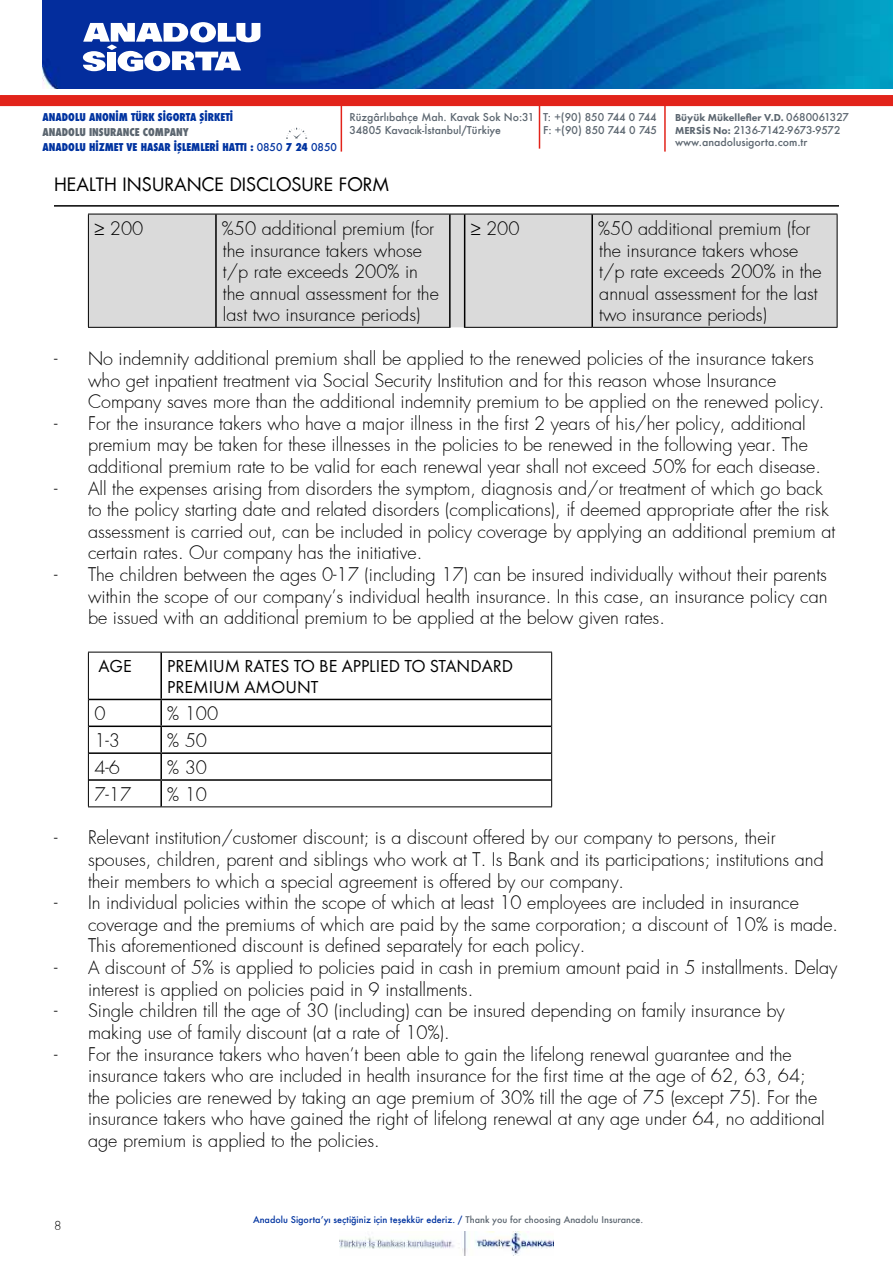
<style>
.page{position:relative;width:893px;height:1263px;background:#fff}
.page>*{position:absolute;margin:0;border:0;box-sizing:border-box;transform-origin:0 0}
.t1{font:300 18px/21.6px "Futura";color:#000}
.t2{font:18px/21.6px "Futura PT";color:#000}
.t3{font:18px "Futura";color:#000}
.t4{font:300 12px "Futura";color:#000}
.t5{font:500 10.5px/12.6px "Futura";color:#5c6670}
.t6{font:800 condensed 10.5px/14.7px "Futura";color:#0033a0}
.t7{font:800 10.5px "Futura PT";color:#5c6670}
.t8{font:500 9px "Futura";color:#0033a0}
.s1{color:#5c6670}
.s2{font-weight:500;font-stretch:normal}
.s3{font-family:"Futura";font-weight:500}
.s4{font-family:"Futura PT";font-weight:800}
</style>
<div class="page">
<hr style="left:54px;top:205px;width:785px;height:2px;background:#000">
<img style="left:339px;top:1231px;width:215px;height:25px">
<hr style="left:341px;top:101px;width:1px;height:51px;background:#e2231a">
<svg style="left:286px;top:128px;width:21px;height:11px"></svg>
<hr style="left:539px;top:98px;width:1px;height:51px;background:#e2231a">
<hr style="left:664px;top:101px;width:2px;height:51px;background:#e2231a">
<img style="left:43px;top:0;width:850px;height:89px">
<div style="left:0;top:95px;width:893px;height:11px;background:#e2231a"></div>
<svg style="left:83px;top:22px;width:177px;height:49px"></svg>
<div style="left:89px;top:215px;width:748px;height:112px;background:#dadada"></div>
<hr style="left:215px;top:214px;width:2px;height:113px;background:#000">
<hr style="left:591px;top:214px;width:2px;height:113px;background:#000">
<hr style="left:88px;top:214px;width:128px;height:1px;background:#000">
<hr style="left:216px;top:214px;width:234px;height:1px;background:#000">
<svg style="left:451px;top:214px;width:13px;height:1px"></svg>
<hr style="left:465px;top:214px;width:127px;height:1px;background:#000">
<hr style="left:592px;top:214px;width:245px;height:1px;background:#000">
<hr style="left:88px;top:214px;width:1px;height:113px;background:#000">
<hr style="left:88px;top:327px;width:128px;height:1px;background:#000">
<hr style="left:216px;top:327px;width:235px;height:1px;background:#000">
<hr style="left:449px;top:214px;width:2px;height:113px;background:#000">
<hr style="left:464px;top:214px;width:1px;height:113px;background:#000">
<hr style="left:837px;top:214px;width:1px;height:113px;background:#000">
<hr style="left:464px;top:327px;width:128px;height:1px;background:#000">
<hr style="left:592px;top:327px;width:245px;height:1px;background:#000">
<hr style="left:160px;top:652px;width:2px;height:47px;background:#000">
<hr style="left:89px;top:699px;width:72px;height:1px;background:#000">
<hr style="left:161px;top:699px;width:390px;height:1px;background:#000">
<hr style="left:160px;top:700px;width:2px;height:25px;background:#000">
<hr style="left:89px;top:725px;width:72px;height:2px;background:#000">
<hr style="left:161px;top:725px;width:390px;height:2px;background:#000">
<hr style="left:160px;top:727px;width:2px;height:25px;background:#000">
<hr style="left:89px;top:752px;width:72px;height:2px;background:#000">
<hr style="left:161px;top:752px;width:390px;height:2px;background:#000">
<hr style="left:160px;top:754px;width:2px;height:25px;background:#000">
<hr style="left:89px;top:779px;width:72px;height:2px;background:#000">
<hr style="left:161px;top:779px;width:390px;height:2px;background:#000">
<hr style="left:160px;top:781px;width:2px;height:25px;background:#000">
<hr style="left:88px;top:652px;width:73px;height:1px;background:#000">
<hr style="left:88px;top:652px;width:1px;height:47px;background:#000">
<hr style="left:161px;top:652px;width:391px;height:1px;background:#000">
<hr style="left:551px;top:652px;width:1px;height:47px;background:#000">
<svg style="left:88px;top:699px;width:1px;height:107px"></svg>
<svg style="left:551px;top:699px;width:1px;height:107px"></svg>
<hr style="left:88px;top:806px;width:73px;height:1px;background:#000">
<hr style="left:161px;top:806px;width:391px;height:1px;background:#000">
<p class="t6" style="left:43px;top:110px;width:192px">ANADOLU ANONİM TÜRK SİGORTA ŞİRKETİ</p>
<p class="t6" style="left:43px;top:125px;width:296px"><span class="s1">ANADOLU INSURANCE COMPANY<br></span>ANADOLU HİZMET VE HASAR İŞLEMLERİ HATTI : <span class="s2">0850</span> 7 24 <span class="s2">0850</span></p>
<p class="t5" style="left:350px;top:111px;width:186px">Rüzgârlıbahçe Mah. Kavak Sok No:31<br>34805 Kavacık-İstanbul/Türkiye</p>
<p class="t5" style="left:543px;top:111px;width:116px">T: +(90) 850 744 0 744<br>F: +(90) 850 744 0 745</p>
<p class="t7" style="left:675px;top:111px;width:175px">Büyük Mükellefler V.D. <span class="s3">0680061327</span></p>
<p class="t5" style="left:675px;top:123px;width:167px"><span class="s4">MERSİS No:</span> 2136-7142-9673-9572 www.anadolusigorta.com.tr</p>
<p class="t3" style="left:54px;top:172px;width:336px">HEALTH INSURANCE DISCLOSURE FORM</p>
<p class="t1" style="left:94px;top:218px;width:50px">≥ 200</p>
<p class="t1" style="left:222px;top:218px;width:218px">%50 additional premium (for the insurance takers whose t/p rate exceeds 200% in the annual assessment for the last two insurance periods)</p>
<p class="t1" style="left:471px;top:218px;width:50px">≥ 200</p>
<p class="t1" style="left:598px;top:218px;width:225px">%50 additional premium (for the insurance takers whose t/p rate exceeds 200% in the annual assessment for the last two insurance periods)</p>
<p class="t1" style="left:88px;top:348px;width:738px;text-indent:-34px">- No indemnity additional premium shall be applied to the renewed policies of the insurance takers who get inpatient treatment via Social Security Institution and for this reason whose Insurance<br>Company saves more than the additional indemnity premium to be applied on the renewed policy.</p>
<p class="t1" style="left:88px;top:413px;width:734px;text-indent:-34px">- For the insurance takers who have a major illness in the first 2 years of his/her policy, additional premium may be taken for these illnesses in the policies to be renewed in the following year. The additional premium rate to be valid for each renewal year shall not exceed 50% for each disease.</p>
<p class="t1" style="left:88px;top:477px;width:749px;text-indent:-34px">- All the expenses arising from disorders the symptom, diagnosis and/or treatment of which go back to the policy starting date and related disorders (complications), if deemed appropriate after the risk assessment is carried out, can be included in policy coverage by applying an additional premium at certain rates. Our company has the initiative.</p>
<p class="t1" style="left:88px;top:564px;width:741px;text-align:justify;text-indent:-34px">- The children between the ages 0-17 (including 17) can be insured individually without their parents within the scope of our company’s individual health insurance. In this case, an insurance policy can be issued with an additional premium to be applied at the below given rates.</p>
<p class="t2" style="left:99px;top:655px;width:35px">AGE</p>
<p class="t2" style="left:167px;top:655px;width:348px">PREMIUM RATES TO BE APPLIED TO STANDARD<br>PREMIUM AMOUNT</p>
<p class="t1" style="left:94px;top:703px;width:13px">0</p>
<p class="t1" style="left:167px;top:703px;width:53px">% 100</p>
<p class="t1" style="left:94px;top:730px;width:27px">1-3</p>
<p class="t1" style="left:167px;top:730px;width:41px">% 50</p>
<p class="t1" style="left:94px;top:757px;width:27px">4-6</p>
<p class="t1" style="left:167px;top:757px;width:41px">% 30</p>
<p class="t1" style="left:94px;top:784px;width:38px">7-17</p>
<p class="t1" style="left:167px;top:784px;width:41px">% 10</p>
<p class="t1" style="left:88px;top:827px;width:737px;text-indent:-34px">- Relevant institution/customer discount; is a discount offered by our company to persons, their spouses, children, parent and siblings who work at T. Is Bank and its participations; institutions and their members to which a special agreement is offered by our company.</p>
<p class="t1" style="left:88px;top:892px;width:752px;text-indent:-34px">- In individual policies within the scope of which at least 10 employees are included in insurance coverage and the premiums of which are paid by the same corporation; a discount of 10% is made.<br>This aforementioned discount is defined separately for each policy.</p>
<p class="t1" style="left:88px;top:957px;width:751px;text-indent:-34px">- A discount of 5% is applied to policies paid in cash in premium amount paid in 5 installments. Delay interest is applied on policies paid in 9 installments.</p>
<p class="t1" style="left:88px;top:1000px;width:698px;text-indent:-34px">- Single children till the age of 30 (including) can be insured depending on family insurance by making use of family discount (at a rate of 10%).</p>
<p class="t1" style="left:88px;top:1043px;width:738px;text-indent:-34px">- For the insurance takers who haven’t been able to gain the lifelong renewal guarantee and the insurance takers who are included in health insurance for the first time at the age of 62, 63, 64; the policies are renewed by taking an age premium of 30% till the age of 75 (except 75). For the insurance takers who have gained the right of lifelong renewal at any age under 64, no additional age premium is applied to the policies.</p>
<p class="t4" style="left:54px;top:1217px;width:9px">8</p>
<p class="t8" style="left:253px;top:1213px;width:392px">Anadolu Sigorta’yı seçtiğiniz için teşekkür ederiz. / <span class="s1">Thank you for choosing Anadolu Insurance.</span></p>
</div>
